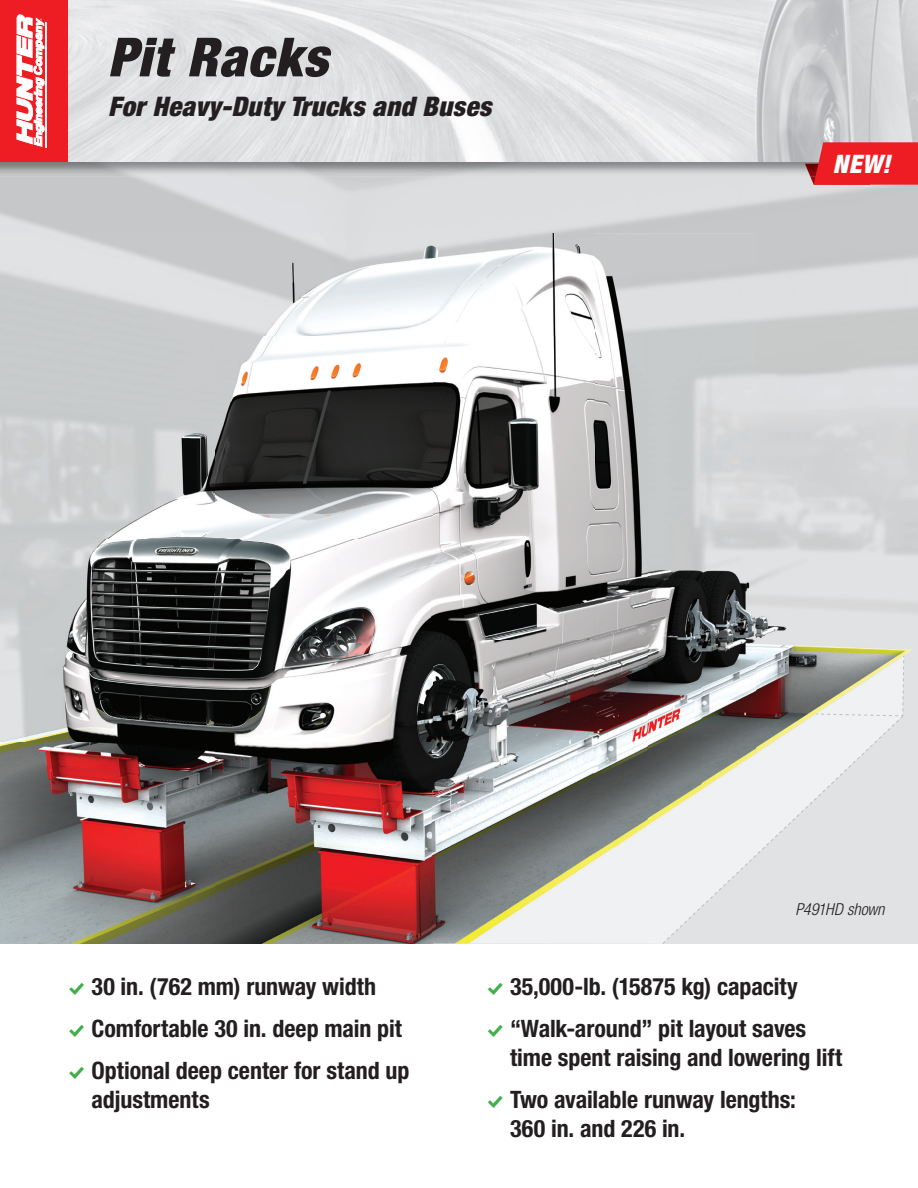
<style>
.page{position:relative;width:918px;height:1188px;background:#fff}
.page>*{position:absolute;margin:0;border:0;box-sizing:border-box;transform-origin:0 0}
.t1{font:italic 900 condensed 54px "Helvetica Neue LT Std";letter-spacing:.02em;color:#231f20}
.t2{font:italic 900 condensed 27px "Helvetica Neue LT Std";letter-spacing:.015em;color:#231f20}
.t3{font:italic 900 condensed 25.5px "Helvetica Neue LT Std";color:#fff}
.t4{font:700 condensed 24px/42.3px "Helvetica Neue LT Std";letter-spacing:-.005em;color:#231f20}
.t5{font:italic 300 condensed 16.5px "Helvetica Neue LT Std";letter-spacing:-.005em;color:#231f20}
.s1{font-family:"Modern Pictograms";font-weight:400;font-stretch:normal;font-size:21px;color:#40ae49}
</style>
<div class="page">
<img style="left:0;top:162px;width:918px;height:71px">
<img style="left:0;top:233px;width:594px;height:711px">
<img style="left:594px;top:233px;width:54px;height:614px">
<img style="left:648px;top:233px;width:54px;height:566px">
<img style="left:756px;top:233px;width:162px;height:609px">
<img style="left:702px;top:233px;width:54px;height:482px">
<img style="left:468px;top:895px;width:194px;height:49px">
<img style="left:540px;top:847px;width:122px;height:49px">
<img style="left:613px;top:799px;width:49px;height:49px">
<img style="left:758px;top:703px;width:58px;height:12px">
<svg style="left:816px;top:655px;width:89px;height:62px"></svg>
<svg style="left:662px;top:715px;width:242px;height:229px"></svg>
<img style="left:68px;top:0;width:850px;height:162px">
<div style="left:0;top:0;width:68px;height:162px;background:#ee1d23"></div>
<div style="left:45px;top:22px;width:2px;height:126px;border:1px solid #fff"></div>
<svg style="left:17px;top:15px;width:27px;height:132px"></svg>
<img style="left:810px;top:176px;width:4px;height:9px">
<img style="left:805px;top:164px;width:9px;height:12px">
<svg style="left:814px;top:142px;width:104px;height:43px;background:#ea2429"></svg>
<h1 class="t1" style="left:108px;top:24px;width:221px">Pit Racks</h1>
<p class="t2" style="left:108px;top:89px;width:385px">For Heavy-Duty Trucks and Buses</p>
<p class="t3" style="left:833px;top:148px;width:59px">NEW!</p>
<p class="t5" style="left:796px;top:900px;width:91px">P491HD shown</p>
<p class="t4" style="left:68px;top:965px;width:344px"><span class="s1">%</span> 30 in. (762 mm) runway width<br><span class="s1">%</span> Comfortable 30 in. deep main pit <span class="s1">%</span> Optional deep center for stand up</p>
<p class="t4" style="left:92px;top:1078px;width:120px">adjustments</p>
<p class="t4" style="left:486px;top:965px;width:322px"><span class="s1">%</span> 35,000-lb. (15875 kg) capacity <span class="s1">%</span> “Walk-around” pit layout saves</p>
<p class="t4" style="left:486px;top:1036px;width:358px;text-indent:24px">time spent raising and lowering lift <span class="s1">%</span> Two available runway lengths:</p>
<p class="t4" style="left:510px;top:1107px;width:177px">360 in. and 226 in.</p>
</div>
